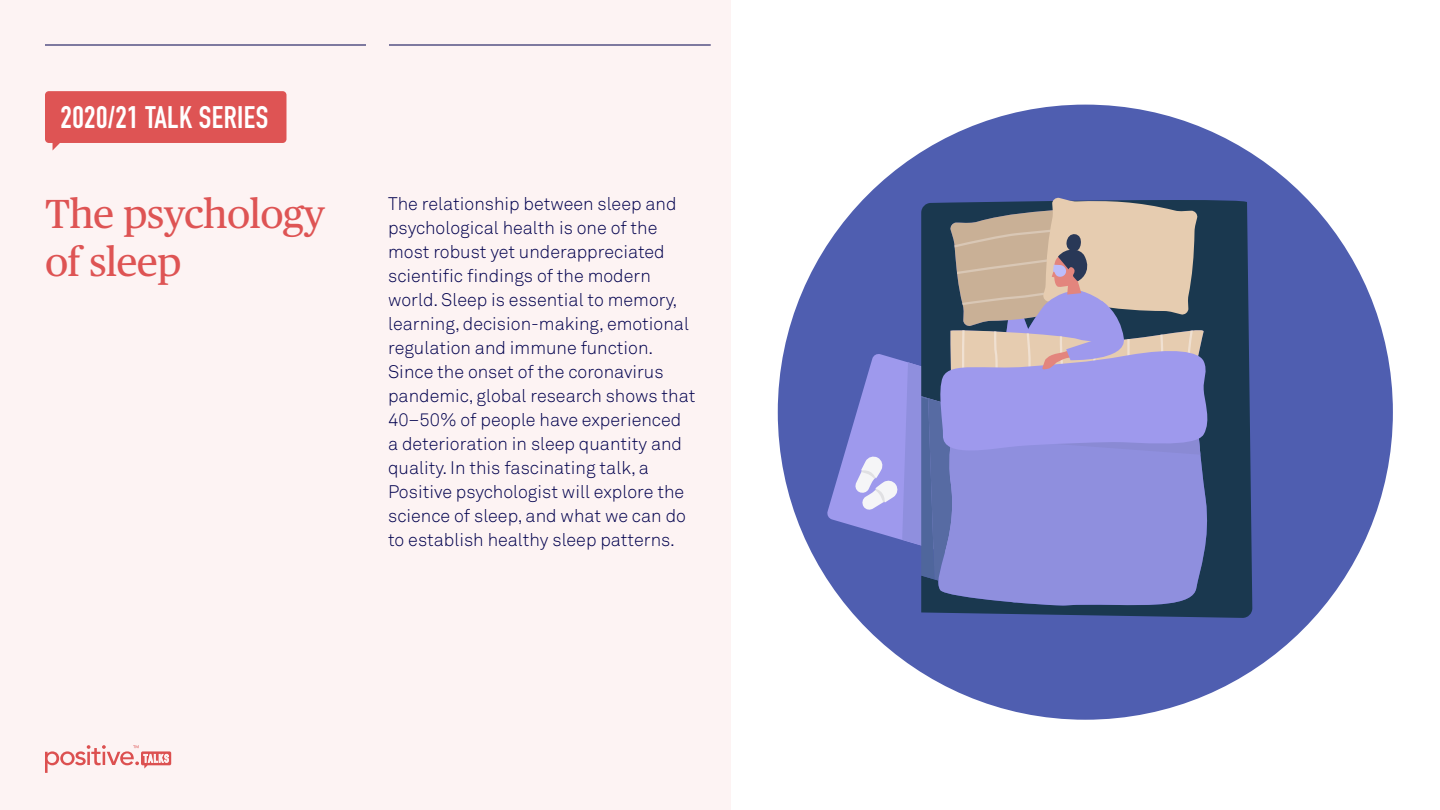
<style>
.page{position:relative;width:1440px;height:810px;background:#fff}
.page>*{position:absolute;margin:0;border:0;box-sizing:border-box;transform-origin:0 0}
.t1{font:40.5px/48px "Publico Text";letter-spacing:-.015em;color:#de5454}
.t2{font:700 30.75px "DIN Condensed";letter-spacing:.015em;color:#fff}
.t3{font:300 18px/24px "Akkurat";color:#00004d}
</style>
<div class="page">
<div style="left:0;top:0;width:731px;height:810px;background:#fdf3f3"></div>
<hr style="left:45px;top:45px;width:321px;height:1px;background:#00004d">
<hr style="left:389px;top:45px;width:322px;height:1px;background:#00004d">
<div style="left:778px;top:105px;width:615px;height:615px;background:#4f5eb0;border-radius:50%"></div>
<svg style="left:827px;top:418px;width:28px;height:108px;fill:#9995e9"></svg>
<svg style="left:921px;top:200px;width:331px;height:418px;background:#1e3b56"></svg>
<svg style="left:855px;top:197px;width:357px;height:406px;background:#8b8bbf"></svg>
<svg style="left:45px;top:91px;width:241px;height:60px;background:#e26969"></svg>
<h2 class="t2" style="left:60px;top:96px;width:209px">2020/21 TALK SERIES</h2>
<h1 class="t1" style="left:45px;top:188px;width:281px">The psychology of sleep</h1>
<p class="t3" style="left:388px;top:192px;width:309px">The relationship between sleep and psychological health is one of the most robust yet underappreciated scientific findings of the modern world. Sleep is essential to memory, learning, decision-making, emotional regulation and immune function.<br>Since the onset of the coronavirus pandemic, global research shows that 40–50% of people have experienced a deterioration in sleep quantity and quality. In this fascinating talk, a Positive psychologist will explore the science of sleep, and what we can do to establish healthy sleep patterns.</p>
</div>
